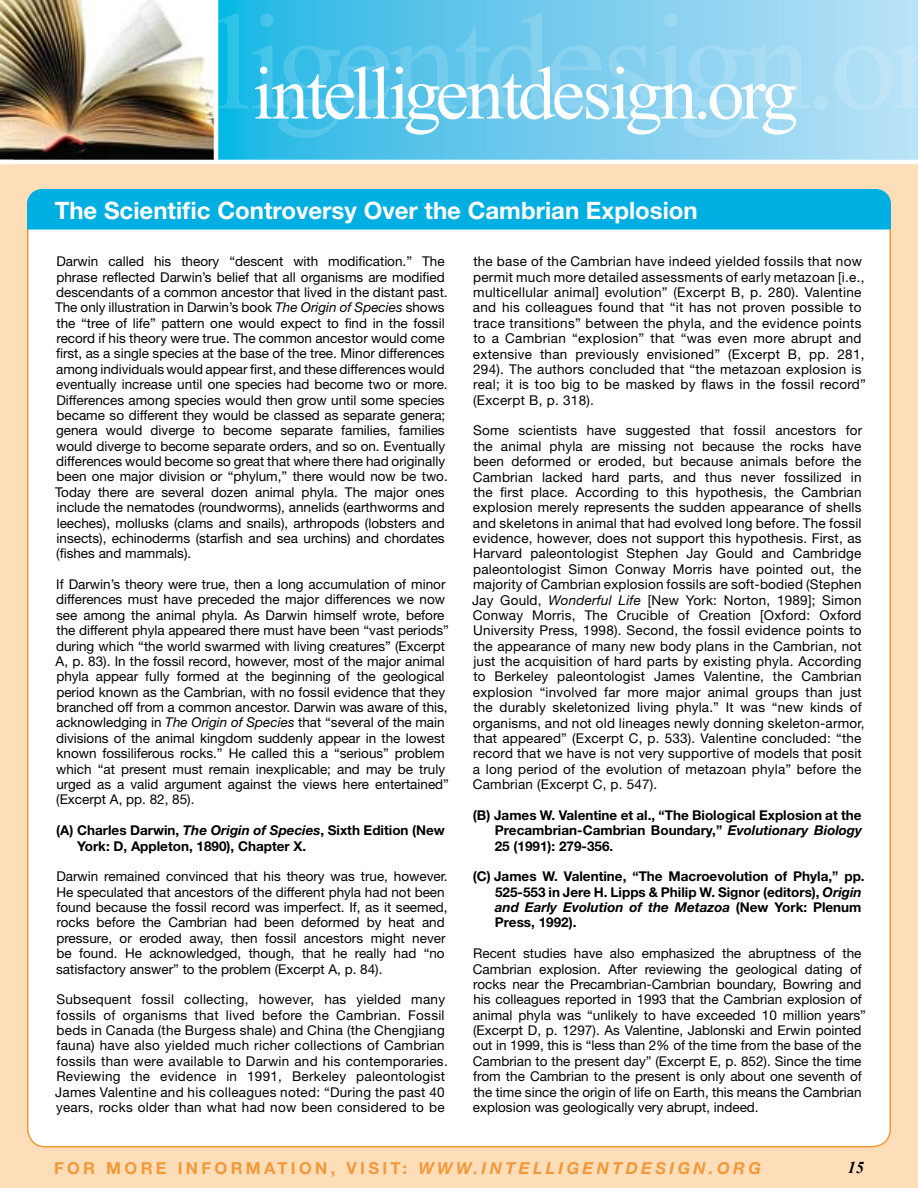
<style>
.page{position:relative;width:918px;height:1188px;background:#fedeb9}
.page>*{position:absolute;margin:0;border:0;box-sizing:border-box;transform-origin:0 0}
.t1{font:700 24px "Helvetica Neue LT Std";color:#fff}
.t2{font:700 16.5px "Helvetica Neue LT Std";letter-spacing:.2em;color:#f2993a}
.t3{font:italic 700 16.5px "Times New Roman";color:#000}
.t4{font:13.5px/15.5px "Helvetica Neue LT Std";color:#000}
.t5{font:13.5px/15.5px "Helvetica Neue LT Std";letter-spacing:.02em;color:#000}
.t6{font:700 13.5px/15.5px "Helvetica Neue LT Std";color:#000}
.s1{font-style:italic}
</style>
<div class="page">
<svg style="left:218px;top:0;width:700px;height:160px;background:#7ecfef"></svg>
<svg style="left:834px;top:45px;width:84px;height:65px;background:#b6e1f5"></svg>
<svg style="left:218px;top:13px;width:610px;height:125px;background:#7dd0ee"></svg>
<img style="left:0;top:0;width:214px;height:160px">
<hr style="left:214px;top:0;width:4px;height:162px;background:#fff">
<hr style="left:0;top:160px;width:918px;height:4px;background:#fff">
<div style="left:28px;top:190px;width:862px;height:957px;background:#fff;border-radius:18px"></div>
<div style="left:27px;top:189px;width:864px;height:41px;background:#00afe1"></div>
<h1 class="t1" style="left:55px;top:196px;width:645px">The Scientific Controversy Over the Cambrian Explosion</h1>
<p class="t4" style="left:55px;top:253px;width:394px">Darwin called his theory “descent with modification.” The phrase reflected Darwin’s belief that all organisms are modified descendants of a common ancestor that lived in the distant past.<br>The only illustration in Darwin’s book <span class="s1">The Origin of Species</span> shows the “tree of life” pattern one would expect to find in the fossil record if his theory were true. The common ancestor would come first, as a single species at the base of the tree. Minor differences among individuals would appear first, and these differences would eventually increase until one species had become two or more.<br>Differences among species would then grow until some species became so different they would be classed as separate genera; genera would diverge to become separate families, families would diverge to become separate orders, and so on. Eventually differences would become so great that where there had originally been one major division or “phylum,” there would now be two.<br>Today there are several dozen animal phyla. The major ones include the nematodes (roundworms), annelids (earthworms and leeches), mollusks (clams and snails), arthropods (lobsters and insects), echinoderms (starfish and sea urchins) and chordates (fishes and mammals).</p>
<p class="t4" style="left:56px;top:576px;width:395px">If Darwin’s theory were true, then a long accumulation of minor differences must have preceded the major differences we now see among the animal phyla. As Darwin himself wrote, before the different phyla appeared there must have been “vast periods” during which “the world swarmed with living creatures” (Excerpt A, p. 83). In the fossil record, however, most of the major animal phyla appear fully formed at the beginning of the geological period known as the Cambrian, with no fossil evidence that they branched off from a common ancestor. Darwin was aware of this, acknowledging in <span class="s1">The Origin of Species</span> that “several of the main divisions of the animal kingdom suddenly appear in the lowest known fossiliferous rocks.” He called this a “serious” problem which “at present must remain inexplicable; and may be truly urged as a valid argument against the views here entertained” (Excerpt A, pp. 82, 85).</p>
<p class="t6" style="left:77px;top:822px;width:369px;text-indent:-21px">(A) Charles Darwin, <span class="s1">The Origin of Species</span>, Sixth Edition (New<br>York: D, Appleton, 1890), Chapter X.</p>
<p class="t4" style="left:56px;top:869px;width:393px">Darwin remained convinced that his theory was true, however.<br>He speculated that ancestors of the different phyla had not been found because the fossil record was imperfect. If, as it seemed, rocks before the Cambrian had been deformed by heat and pressure, or eroded away, then fossil ancestors might never be found. He acknowledged, though, that he really had “no satisfactory answer” to the problem (Excerpt A, p. 84).</p>
<p class="t5" style="left:55px;top:992px;width:394px">Subsequent fossil collecting, however, has yielded many fossils of organisms that lived before the Cambrian. Fossil beds in Canada (the Burgess shale) and China (the Chengjiang fauna) have also yielded much richer collections of Cambrian fossils than were available to Darwin and his contemporaries.<br>Reviewing the evidence in 1991, Berkeley paleontologist James Valentine and his colleagues noted: “During the past 40 years, rocks older than what had now been considered to be</p>
<p class="t5" style="left:473px;top:254px;width:394px">the base of the Cambrian have indeed yielded fossils that now permit much more detailed assessments of early metazoan [i.e., multicellular animal] evolution” (Excerpt B, p. 280). Valentine and his colleagues found that “it has not proven possible to trace transitions” between the phyla, and the evidence points to a Cambrian “explosion” that “was even more abrupt and extensive than previously envisioned” (Excerpt B, pp. 281, 294). The authors concluded that “the metazoan explosion is real; it is too big to be masked by flaws in the fossil record” (Excerpt B, p. 318).</p>
<p class="t4" style="left:472px;top:423px;width:394px">Some scientists have suggested that fossil ancestors for the animal phyla are missing not because the rocks have been deformed or eroded, but because animals before the Cambrian lacked hard parts, and thus never fossilized in the first place. According to this hypothesis, the Cambrian explosion merely represents the sudden appearance of shells and skeletons in animal that had evolved long before. The fossil evidence, however, does not support this hypothesis. First, as Harvard paleontologist Stephen Jay Gould and Cambridge paleontologist Simon Conway Morris have pointed out, the majority of Cambrian explosion fossils are soft-bodied (Stephen Jay Gould, <span class="s1">Wonderful Life</span> [New York: Norton, 1989]; Simon Conway Morris, The Crucible of Creation [Oxford: Oxford University Press, 1998). Second, the fossil evidence points to the appearance of many new body plans in the Cambrian, not just the acquisition of hard parts by existing phyla. According to Berkeley paleontologist James Valentine, the Cambrian explosion “involved far more major animal groups than just the durably skeletonized living phyla.” It was “new kinds of organisms, and not old lineages newly donning skeleton-armor, that appeared” (Excerpt C, p. 533). Valentine concluded: “the record that we have is not very supportive of models that posit a long period of the evolution of metazoan phyla” before the Cambrian (Excerpt C, p. 547).</p>
<p class="t6" style="left:495px;top:807px;width:369px;text-align:justify;text-indent:-22px">(B) James W. Valentine et al., “The Biological Explosion at the Precambrian-Cambrian Boundary,” <span class="s1">Evolutionary Biology </span>25 (1991): 279-356.</p>
<p class="t6" style="left:495px;top:869px;width:371px;text-indent:-22px">(C) James W. Valentine, “The Macroevolution of Phyla,” pp.<br>525-553 in Jere H. Lipps &amp; Philip W. Signor (editors), <span class="s1">Origin and Early Evolution of the Metazoa</span> (New York: Plenum Press, 1992).</p>
<p class="t4" style="left:473px;top:946px;width:394px">Recent studies have also emphasized the abruptness of the Cambrian explosion. After reviewing the geological dating of rocks near the Precambrian-Cambrian boundary, Bowring and his colleagues reported in 1993 that the Cambrian explosion of animal phyla was “unlikely to have exceeded 10 million years” (Excerpt D, p. 1297). As Valentine, Jablonski and Erwin pointed out in 1999, this is “less than 2% of the time from the base of the Cambrian to the present day” (Excerpt E, p. 852). Since the time from the Cambrian to the present is only about one seventh of the time since the origin of life on Earth, this means the Cambrian explosion was geologically very abrupt, indeed.</p>
<p class="t2" style="left:54px;top:1158px;width:708px">FOR MORE INFORMATION, VISIT: <span class="s1">WWW.INTELLIGENTDESIGN.ORG</span></p>
<p class="t3" style="left:848px;top:1158px;width:18px">15</p>
</div>
